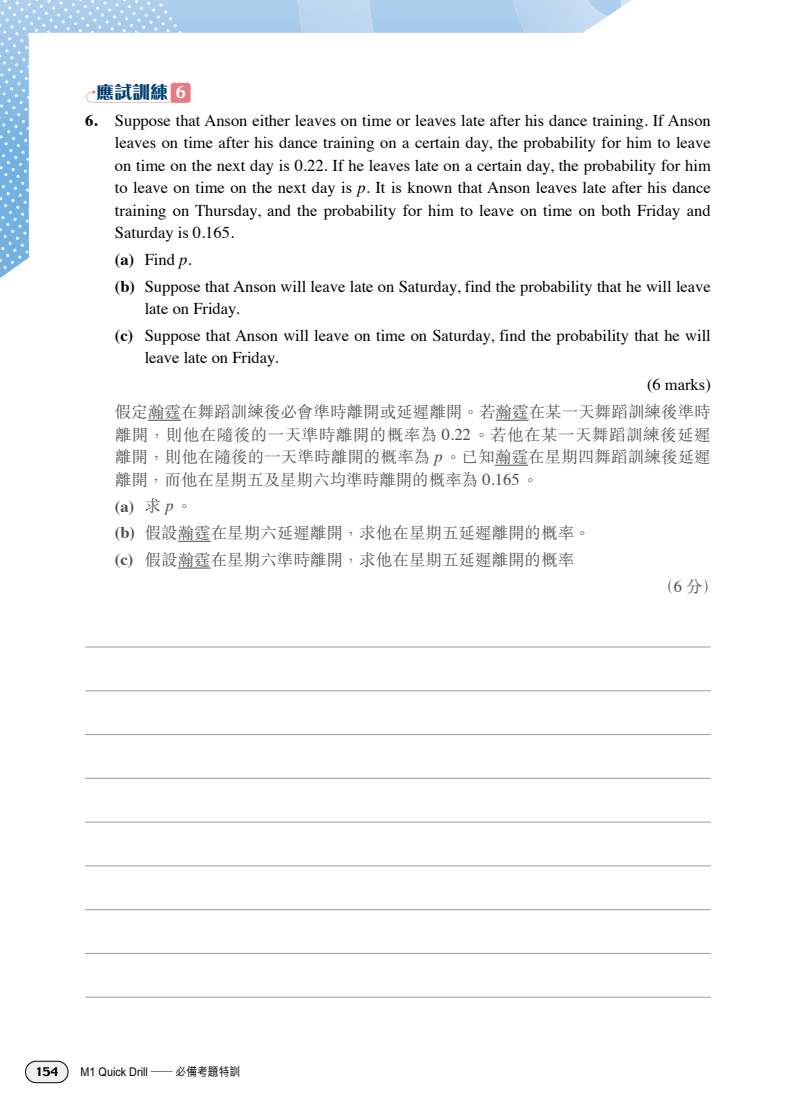
<style>
.page{position:relative;width:796px;height:1106px;background:#fff}
.page>*{position:absolute;margin:0;border:0;box-sizing:border-box;transform-origin:0 0}
.t1{font:800 18px "M Ellan HK";color:#003f72}
.t2{font:16.5px/22.5px "Times";color:#000}
.t3{font:300 16.5px/22.5px "M Sung HK";color:#000;text-align:justify}
.t4{font:700 16.5px "Times";color:#000}
.t5{font:500 12px "M Hei HK";color:#000;scale:.9 1}
.t6{font:12px "Charcoal";color:#000;scale:1.1 1}
.s1{font-size:16.5px;color:#fff}
.s2{font-weight:700}
.s3{font-style:italic}
.s4{font-family:"Times";font-weight:400}
.s5{font-family:"Times";font-weight:400;font-style:italic}
.s6{font-family:"M Sung HK";font-weight:300}
.s7{font-weight:400;font-style:italic}
.s8{font-family:"Times";font-weight:700}
</style>
<div class="page">
<div style="left:244px;top:0;width:377px;height:33px;background:#aacdec"></div>
<img style="left:511px;top:0;width:96px;height:33px">
<img style="left:620px;top:0;width:12px;height:7px">
<img style="left:297px;top:0;width:76px;height:33px">
<svg style="left:0;top:234px;width:29px;height:44px"></svg>
<div style="left:26px;top:1061px;width:42px;height:21px;background:#efefef;border-radius:11px"></div>
<div style="left:25px;top:1060px;width:43px;height:23px;border:1px solid #000;border-radius:11px"></div>
<hr style="left:85px;top:646px;width:625px;height:1px;background:#999da0">
<hr style="left:85px;top:690px;width:625px;height:1px;background:#999da0">
<hr style="left:85px;top:734px;width:625px;height:1px;background:#999da0">
<hr style="left:85px;top:778px;width:625px;height:1px;background:#999da0">
<hr style="left:85px;top:821px;width:625px;height:1px;background:#999da0">
<hr style="left:85px;top:865px;width:625px;height:1px;background:#999da0">
<hr style="left:85px;top:909px;width:625px;height:1px;background:#999da0">
<hr style="left:85px;top:953px;width:625px;height:1px;background:#999da0">
<hr style="left:85px;top:996px;width:625px;height:1px;background:#999da0">
<svg style="left:0;top:0;width:244px;height:234px"></svg>
<div style="left:170px;top:83px;width:20px;height:20px;background:#e77a82;border-radius:3px"></div>
<p class="t1" style="left:96px;top:83px;width:91px">應試訓練 <span class="s1">6</span></p>
<p class="t2" style="left:115px;top:107px;width:597px;text-align:justify;text-indent:-30px"><span class="s2">6.</span> Suppose that Anson either leaves on time or leaves late after his dance training. If Anson leaves on time after his dance training on a certain day, the probability for him to leave on time on the next day is 0.22. If he leaves late on a certain day, the probability for him to leave on time on the next day is <span class="s3">p</span>. It is known that Anson leaves late after his dance training on Thursday, and the probability for him to leave on time on both Friday and Saturday is 0.165.</p>
<p class="t2" style="left:115px;top:244px;width:597px;line-height:26.7px"><span class="s2">(a)</span> Find <span class="s3">p</span>.<br><span class="s2">(b)</span> Suppose that Anson will leave late on Saturday, find the probability that he will leave</p>
<p class="t2" style="left:115px;top:294px;width:597px;line-height:26.7px;text-indent:30px">late on Friday.<br><span class="s2">(c)</span> Suppose that Anson will leave on time on Saturday, find the probability that he will</p>
<p class="t2" style="left:145px;top:345px;width:135px">leave late on Friday.</p>
<p class="t2" style="left:646px;top:372px;width:65px">(6 marks)</p>
<p class="t3" style="left:115px;top:399px;width:597px">假定瀚霆在舞蹈訓練後必會準時離開或延遲離開。若瀚霆在某一天舞蹈訓練後準時離開，則他在隨後的一天準時離開的概率為 <span class="s4">0.22</span>。若他在某一天舞蹈訓練後延遲離開，則他在隨後的一天準時離開的概率為 <span class="s5">p</span>。已知瀚霆在星期四舞蹈訓練後延遲離開，而他在星期五及星期六均準時離開的概率為 <span class="s4">0.165</span>。</p>
<p class="t4" style="left:115px;top:490px;width:79px">(a) <span class="s6">求</span><span class="s7">p</span><span class="s6">。</span></p>
<p class="t3" style="left:115px;top:518px;width:477px;line-height:26.7px"><span class="s8">(b)</span> 假設瀚霆在星期六延遲離開，求他在星期五延遲離開的概率。<span class="s8">(c)</span> 假設瀚霆在星期六準時離開，求他在星期五延遲離開的概率</p>
<p class="t3" style="left:656px;top:574px;width:63px">（<span class="s4">6</span> 分）</p>
<p class="t6" style="left:35px;top:1064px;width:22px">154</p>
<p class="t5" style="left:81px;top:1063px;width:179px">M1 Quick Drill —— 必備考題特訓</p>
</div>
